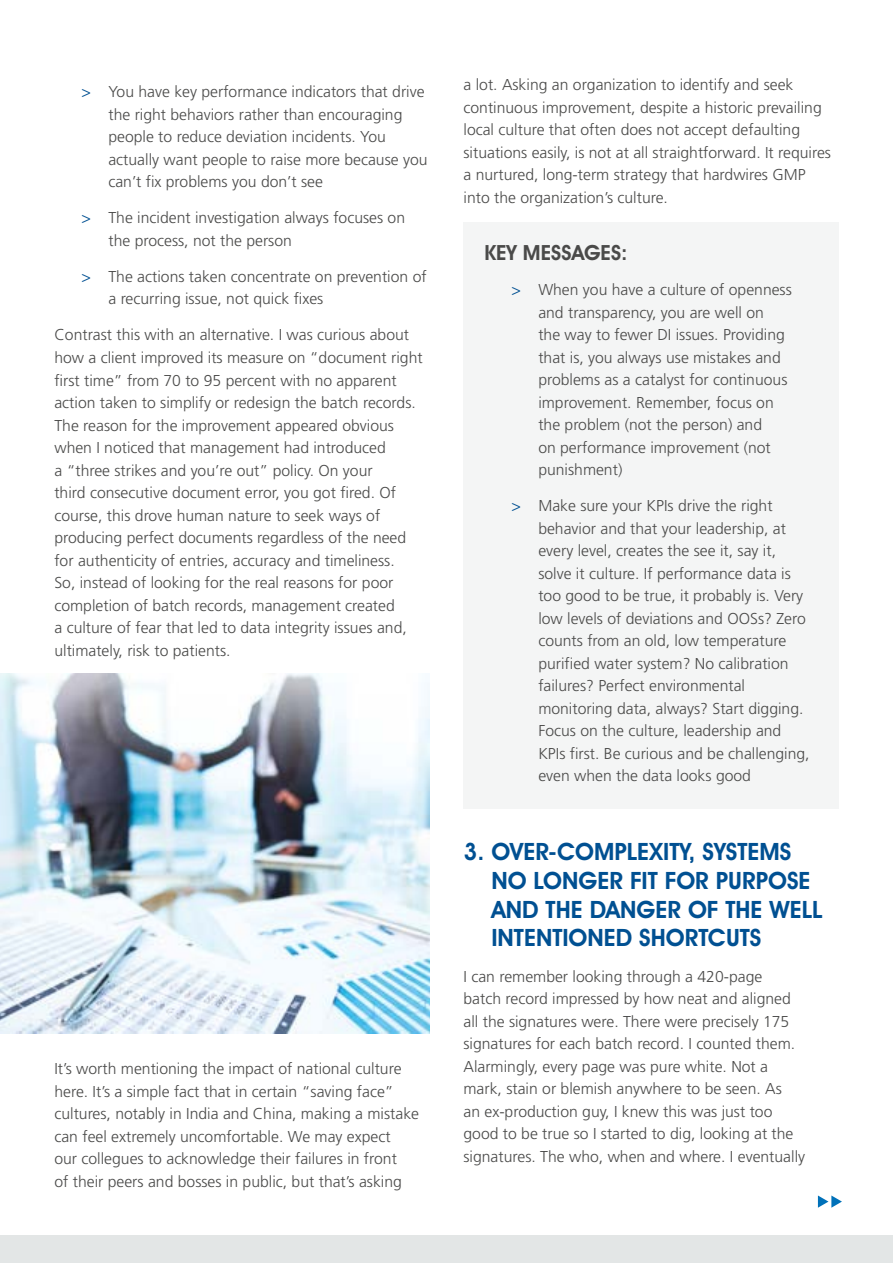
<style>
.page{position:relative;width:893px;height:1263px;background:#fff}
.page>*{position:absolute;margin:0;border:0;box-sizing:border-box;transform-origin:0 0}
.t1{font:600 24px/28.8px "Avant Garde IT Cby BT";color:#005092}
.t2{font:600 21px "Avant Garde IT Cby BT";color:#4a4a49}
.t3{font:300 15.75px/22.5px "Frutiger";color:#4a4a49}
.s1{color:#005092}
</style>
<div class="page">
<div style="left:0;top:1236px;width:893px;height:27px;background:#e3e6e6"></div>
<svg style="left:818px;top:1195px;width:24px;height:13px"></svg>
<div style="left:463px;top:223px;width:375px;height:586px;background:#f4f5f5"></div>
<img style="left:0;top:673px;width:429px;height:360px">
<p class="t3" style="left:108px;top:81px;width:321px;text-indent:-27px"><span class="s1">&gt;</span> You have key performance indicators that drive the right behaviors rather than encouraging people to reduce deviation incidents. You actually want people to raise more because you can’t fix problems you don’t see</p>
<p class="t3" style="left:108px;top:207px;width:298px;text-indent:-27px"><span class="s1">&gt;</span> The incident investigation always focuses on the process, not the person</p>
<p class="t3" style="left:108px;top:265px;width:320px;text-indent:-27px"><span class="s1">&gt;</span> The actions taken concentrate on prevention of a recurring issue, not quick fixes</p>
<p class="t3" style="left:54px;top:324px;width:370px">Contrast this with an alternative. I was curious about how a client improved its measure on “document right first time” from 70 to 95 percent with no apparent action taken to simplify or redesign the batch records.<br>The reason for the improvement appeared obvious when I noticed that management had introduced<br>a “three strikes and you’re out” policy. On your<br>third consecutive document error, you got fired. Of course, this drove human nature to seek ways of producing perfect documents regardless of the need for authenticity of entries, accuracy and timeliness.<br>So, instead of looking for the real reasons for poor completion of batch records, management created<br>a culture of fear that led to data integrity issues and, ultimately, risk to patients.</p>
<p class="t3" style="left:54px;top:1057px;width:366px">It’s worth mentioning the impact of national culture here. It’s a simple fact that in certain “saving face” cultures, notably in India and China, making a mistake can feel extremely uncomfortable. We may expect<br>our collegues to acknowledge their failures in front<br>of their peers and bosses in public, but that’s asking</p>
<p class="t3" style="left:463px;top:74px;width:369px">a lot. Asking an organization to identify and seek continuous improvement, despite a historic prevailing local culture that often does not accept defaulting situations easily, is not at all straightforward. It requires a nurtured, long-term strategy that hardwires GMP into the organization’s culture.</p>
<h2 class="t2" style="left:484px;top:240px;width:145px">KEY MESSAGES:</h2>
<p class="t3" style="left:538px;top:278px;width:255px;text-indent:-27px"><span class="s1">&gt;</span> When you have a culture of openness and transparency, you are well on<br>the way to fewer DI issues. Providing that is, you always use mistakes and problems as a catalyst for continuous improvement. Remember, focus on the problem (not the person) and<br>on performance improvement (not punishment)</p>
<p class="t3" style="left:538px;top:494px;width:273px;text-indent:-27px"><span class="s1">&gt;</span> Make sure your KPIs drive the right behavior and that your leadership, at every level, creates the see it, say it, solve it culture. If performance data is too good to be true, it probably is. Very low levels of deviations and OOSs? Zero counts from an old, low temperature purified water system? No calibration failures? Perfect environmental monitoring data, always? Start digging.<br>Focus on the culture, leadership and KPIs first. Be curious and be challenging, even when the data looks good</p>
<h1 class="t1" style="left:491px;top:837px;width:333px;text-indent:-28px">3. OVER-COMPLEXITY, SYSTEMS<br>NO LONGER FIT FOR PURPOSE<br>AND THE DANGER OF THE WELL<br>INTENTIONED SHORTCUTS</h1>
<p class="t3" style="left:463px;top:965px;width:343px">I can remember looking through a 420-page<br>batch record impressed by how neat and aligned all the signatures were. There were precisely 175 signatures for each batch record. I counted them.<br>Alarmingly, every page was pure white. Not a mark, stain or blemish anywhere to be seen. As<br>an ex-production guy, I knew this was just too good to be true so I started to dig, looking at the signatures. The who, when and where. I eventually</p>
</div>
